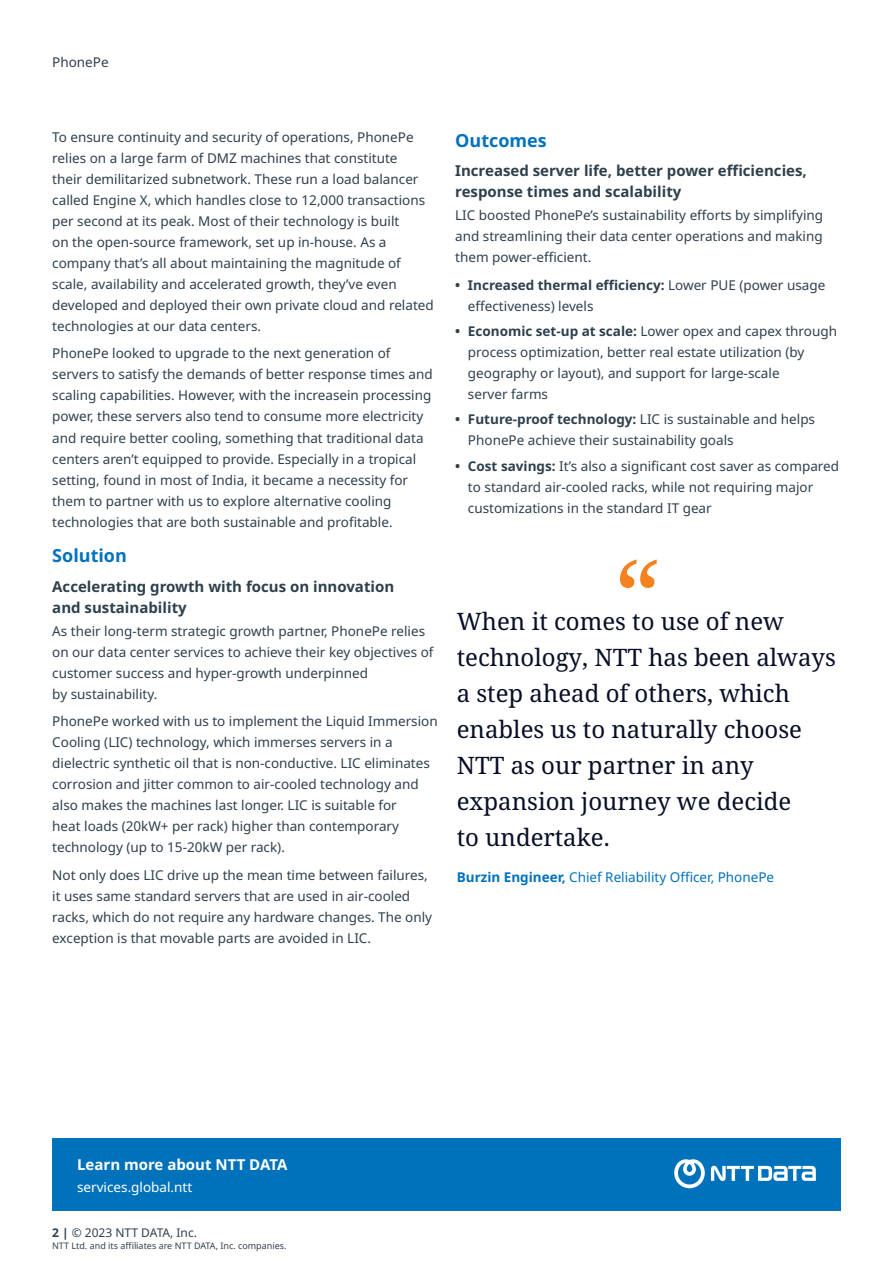
<style>
.page{position:relative;width:893px;height:1263px;background:#fff}
.page>*{position:absolute;margin:0;border:0;box-sizing:border-box;transform-origin:0 0}
.t1{font:24px/36px "Noto Serif";color:#070f26}
.t2{font:700 18px "Noto Sans";color:#0072bc}
.t3{font:700 15px/21px "Noto Sans";color:#2e404d}
.t4{font:700 15px "Noto Sans";color:#fff}
.t5{font:13.5px/21px "Noto Sans";color:#2e404d}
.t6{font:13.5px "Noto Sans";color:#0072bc}
.t7{font:13.5px "Noto Sans";color:#fff}
.t8{font:12px "Noto Sans";color:#2e404d}
.t9{font:9px "Noto Sans";color:#2e404d}
.s1{font-weight:700}
</style>
<div class="page">
<div style="left:52px;top:1138px;width:789px;height:73px;background:#0072bc"></div>
<svg style="left:674px;top:1159px;width:31px;height:29px"></svg>
<svg style="left:711px;top:1166px;width:105px;height:15px"></svg>
<svg style="left:620px;top:559px;width:37px;height:29px"></svg>
<p class="t5" style="left:52px;top:52px;width:58px">PhonePe</p>
<p class="t5" style="left:52px;top:127px;width:383px">To ensure continuity and security of operations, PhonePe relies on a large farm of DMZ machines that constitute<br>their demilitarized subnetwork. These run a load balancer called Engine X, which handles close to 12,000 transactions per second at its peak. Most of their technology is built<br>on the open-source framework, set up in-house. As a company that’s all about maintaining the magnitude of scale, availability and accelerated growth, they’ve even developed and deployed their own private cloud and related technologies at our data centers.</p>
<p class="t5" style="left:52px;top:343px;width:382px">PhonePe looked to upgrade to the next generation of servers to satisfy the demands of better response times and scaling capabilities. However, with the increasein processing power, these servers also tend to consume more electricity and require better cooling, something that traditional data centers aren’t equipped to provide. Especially in a tropical setting, found in most of India, it became a necessity for them to partner with us to explore alternative cooling technologies that are both sustainable and profitable.</p>
<h2 class="t2" style="left:52px;top:546px;width:76px">Solution</h2>
<p class="t3" style="left:52px;top:576px;width:343px">Accelerating growth with focus on innovation and sustainability</p>
<p class="t5" style="left:52px;top:621px;width:383px">As their long-term strategic growth partner, PhonePe relies on our data center services to achieve their key objectives of customer success and hyper-growth underpinned<br>by sustainability.</p>
<p class="t5" style="left:52px;top:711px;width:387px">PhonePe worked with us to implement the Liquid Immersion Cooling (LIC) technology, which immerses servers in a dielectric synthetic oil that is non-conductive. LIC eliminates corrosion and jitter common to air-cooled technology and also makes the machines last longer. LIC is suitable for<br>heat loads (20kW+ per rack) higher than contemporary technology (up to 15-20kW per rack).</p>
<p class="t5" style="left:52px;top:865px;width:381px">Not only does LIC drive up the mean time between failures, it uses same standard servers that are used in air-cooled racks, which do not require any hardware changes. The only exception is that movable parts are avoided in LIC.</p>
<h2 class="t2" style="left:455px;top:130px;width:93px">Outcomes</h2>
<p class="t3" style="left:455px;top:161px;width:353px">Increased server life, better power efficiencies, response times and scalability</p>
<p class="t5" style="left:455px;top:205px;width:369px;text-align:justify">LIC boosted PhonePe’s sustainability efforts by simplifying and streamlining their data center operations and making them power-efficient.</p>
<p class="t5" style="left:468px;top:275px;width:359px;text-indent:-13px"><span class="s1">• Increased thermal efficiency:</span> Lower PUE (power usage effectiveness) levels</p>
<p class="t5" style="left:468px;top:321px;width:371px;text-indent:-13px"><span class="s1">• Economic set-up at scale:</span> Lower opex and capex through process optimization, better real estate utilization (by geography or layout), and support for large-scale<br>server farms</p>
<p class="t5" style="left:468px;top:409px;width:349px;text-indent:-13px"><span class="s1">• Future-proof technology:</span> LIC is sustainable and helps<br>PhonePe achieve their sustainability goals</p>
<p class="t5" style="left:468px;top:455px;width:373px;text-indent:-13px"><span class="s1">• Cost savings:</span> It’s also a significant cost saver as compared to standard air-cooled racks, while not requiring major customizations in the standard IT gear</p>
<h1 class="t1" style="left:457px;top:604px;width:381px">When it comes to use of new technology, NTT has been always a step ahead of others, which enables us to naturally choose<br>NTT as our partner in any expansion journey we decide<br>to undertake.</h1>
<p class="t6" style="left:457px;top:870px;width:319px"><span class="s1">Burzin Engineer,</span> Chief Reliability Officer, PhonePe</p>
<p class="t4" style="left:77px;top:1156px;width:212px">Learn more about NTT DATA</p>
<p class="t7" style="left:77px;top:1179px;width:117px">services.global.ntt</p>
<p class="t8" style="left:52px;top:1225px;width:146px"><span class="s1">2 |</span> © 2023 NTT DATA, Inc.</p>
<p class="t9" style="left:52px;top:1240px;width:236px">NTT Ltd. and its affiliates are NTT DATA, Inc. companies.</p>
</div>
